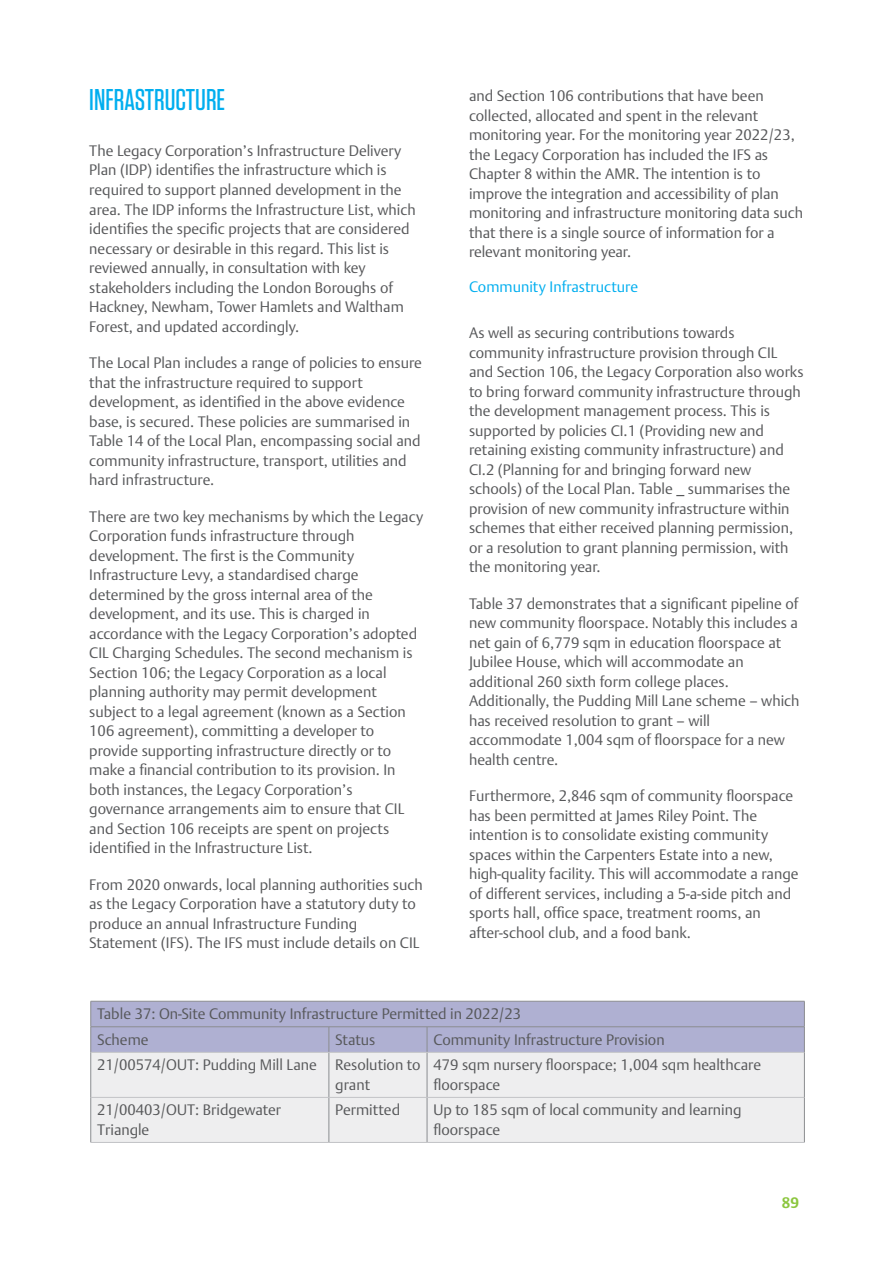
<style>
.page{position:relative;width:893px;height:1263px;background:#fff}
.page>*{position:absolute;margin:0;border:0;box-sizing:border-box;transform-origin:0 0}
.Sub-heading_1__green{font:500 30px "Tungsten";color:#00aeef}
.Sub-heading_1__green-2{font:300 15px/19.5px "DTL Argo TOT";color:#57585a}
.Table_body_text{font:300 15px/19.5px "DTL Argo TOT";color:#57585a}
.Table_column_heading{font:300 15px "DTL Argo TOT";color:#57585a}
.Sub-heading_1__green-3{font:300 15px "DTL Argo TOT";color:#00aeef}
.t1{font:700 15px "DTL Argo TOT";color:#8bc63e}
</style>
<div class="page">
<div style="left:91px;top:1053px;width:713px;height:89px;background:#eeeeef"></div>
<div style="left:90px;top:1001px;width:715px;height:51px;background:#afb0d2"></div>
<hr style="left:90px;top:1052px;width:1px;height:45px;background:#8b8d90">
<hr style="left:329px;top:1052px;width:1px;height:45px;background:#8b8d90">
<hr style="left:427px;top:1052px;width:1px;height:45px;background:#8b8d90">
<hr style="left:804px;top:1052px;width:1px;height:45px;background:#8b8d90">
<hr style="left:90px;top:1097px;width:1px;height:45px;background:#8b8d90">
<hr style="left:329px;top:1097px;width:1px;height:45px;background:#8b8d90">
<hr style="left:427px;top:1097px;width:1px;height:45px;background:#8b8d90">
<hr style="left:804px;top:1097px;width:1px;height:45px;background:#8b8d90">
<hr style="left:91px;top:1052px;width:238px;height:1px;background:#c2c3c6">
<hr style="left:329px;top:1052px;width:98px;height:1px;background:#c2c3c6">
<hr style="left:427px;top:1052px;width:377px;height:1px;background:#c2c3c6">
<hr style="left:91px;top:1097px;width:238px;height:1px;background:#c2c3c6">
<hr style="left:329px;top:1097px;width:98px;height:1px;background:#c2c3c6">
<hr style="left:427px;top:1097px;width:377px;height:1px;background:#c2c3c6">
<hr style="left:91px;top:1142px;width:238px;height:1px;background:#c2c3c6">
<hr style="left:329px;top:1142px;width:98px;height:1px;background:#c2c3c6">
<hr style="left:427px;top:1142px;width:378px;height:1px;background:#c2c3c6">
<p class="Sub-heading_1__green" style="left:89px;top:84px;width:137px">INFRASTRUCTURE</p>
<p class="Sub-heading_1__green-2" style="left:89px;top:141px;width:328px">The Legacy Corporation’s Infrastructure Delivery Plan (IDP) identifies the infrastructure which is required to support planned development in the area. The IDP informs the Infrastructure List, which identifies the specific projects that are considered necessary or desirable in this regard. This list is reviewed annually, in consultation with key stakeholders including the London Boroughs of Hackney, Newham, Tower Hamlets and Waltham Forest, and updated accordingly.</p>
<p class="Sub-heading_1__green-2" style="left:89px;top:353px;width:334px">The Local Plan includes a range of policies to ensure that the infrastructure required to support development, as identified in the above evidence base, is secured. These policies are summarised in Table 14 of the Local Plan, encompassing social and community infrastructure, transport, utilities and hard infrastructure.</p>
<p class="Sub-heading_1__green-2" style="left:89px;top:507px;width:335px">There are two key mechanisms by which the Legacy Corporation funds infrastructure through development. The first is the Community Infrastructure Levy, a standardised charge determined by the gross internal area of the development, and its use. This is charged in accordance with the Legacy Corporation’s adopted CIL Charging Schedules. The second mechanism is Section 106; the Legacy Corporation as a local planning authority may permit development subject to a legal agreement (known as a Section 106 agreement), committing a developer to provide supporting infrastructure directly or to make a financial contribution to its provision. In both instances, the Legacy Corporation’s governance arrangements aim to ensure that CIL and Section 106 receipts are spent on projects identified in the Infrastructure List.</p>
<p class="Sub-heading_1__green-2" style="left:89px;top:875px;width:335px">From 2020 onwards, local planning authorities such as the Legacy Corporation have a statutory duty to produce an annual Infrastructure Funding Statement (IFS). The IFS must include details on CIL</p>
<p class="Sub-heading_1__green-2" style="left:469px;top:86px;width:336px">and Section 106 contributions that have been collected, allocated and spent in the relevant monitoring year. For the monitoring year 2022/23, the Legacy Corporation has included the IFS as Chapter 8 within the AMR. The intention is to improve the integration and accessibility of plan monitoring and infrastructure monitoring data such that there is a single source of information for a relevant monitoring year.</p>
<p class="Sub-heading_1__green-3" style="left:469px;top:278px;width:171px">Community Infrastructure</p>
<p class="Sub-heading_1__green-2" style="left:469px;top:323px;width:336px">As well as securing contributions towards community infrastructure provision through CIL and Section 106, the Legacy Corporation also works to bring forward community infrastructure through the development management process. This is supported by policies CI.1 (Providing new and retaining existing community infrastructure) and CI.2 (Planning for and bringing forward new schools) of the Local Plan. Table _ summarises the provision of new community infrastructure within schemes that either received planning permission, or a resolution to grant planning permission, with the monitoring year.</p>
<p class="Sub-heading_1__green-2" style="left:469px;top:594px;width:332px">Table 37 demonstrates that a significant pipeline of new community floorspace. Notably this includes a net gain of 6,779 sqm in education floorspace at Jubilee House, which will accommodate an additional 260 sixth form college places.<br>Additionally, the Pudding Mill Lane scheme – which has received resolution to grant – will accommodate 1,004 sqm of floorspace for a new health centre.</p>
<p class="Sub-heading_1__green-2" style="left:469px;top:786px;width:331px">Furthermore, 2,846 sqm of community floorspace has been permitted at James Riley Point. The intention is to consolidate existing community spaces within the Carpenters Estate into a new, high-quality facility. This will accommodate a range of different services, including a 5-a-side pitch and sports hall, office space, treatment rooms, an after-school club, and a food bank.</p>
<p class="Sub-heading_1__green-2" style="left:97px;top:1004px;width:425px">Table 37: On-Site Community Infrastructure Permitted in 2022/23</p>
<p class="Table_column_heading" style="left:97px;top:1030px;width:53px">Scheme</p>
<p class="Table_column_heading" style="left:335px;top:1030px;width:42px">Status</p>
<p class="Table_column_heading" style="left:433px;top:1030px;width:233px">Community Infrastructure Provision</p>
<p class="Table_body_text" style="left:97px;top:1055px;width:221px">21/00574/OUT: Pudding Mill Lane</p>
<p class="Table_body_text" style="left:335px;top:1055px;width:87px">Resolution to grant</p>
<p class="Table_body_text" style="left:433px;top:1055px;width:329px">479 sqm nursery floorspace; 1,004 sqm healthcare floorspace</p>
<p class="Table_body_text" style="left:97px;top:1100px;width:185px">21/00403/OUT: Bridgewater<br>Triangle</p>
<p class="Table_body_text" style="left:335px;top:1100px;width:66px">Permitted</p>
<p class="Table_body_text" style="left:433px;top:1100px;width:310px">Up to 185 sqm of local community and learning floorspace</p>
<p class="t1" style="left:782px;top:1193px;width:19px">89</p>
</div>
